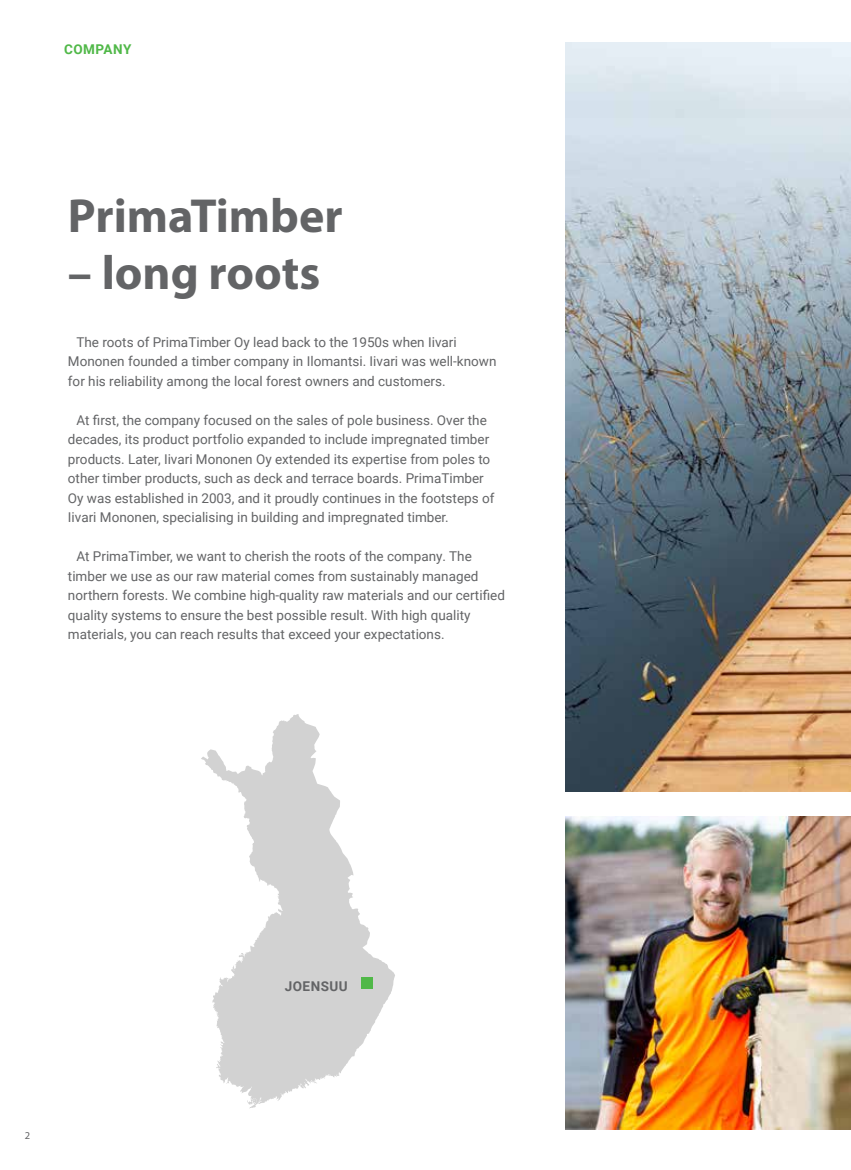
<style>
.page{position:relative;width:851px;height:1170px;background:#fff}
.page>*{position:absolute;margin:0;border:0;box-sizing:border-box;transform-origin:0 0}
.t1{font:700 48px "Myriad Pro";color:#636466}
.t2{font:13.5px/19.5px "Roboto";color:#636466}
.t3{font:700 13.5px "Roboto";letter-spacing:.035em;color:#50b848}
.t4{font:700 13.5px "Roboto";letter-spacing:.035em;color:#636466}
.t5{font:10.5px "Myriad Pro";color:#636466}
</style>
<div class="page">
<img style="left:565px;top:43px;width:285px;height:748px">
<img style="left:565px;top:816px;width:285px;height:313px">
<svg style="left:201px;top:714px;width:194px;height:394px;fill:#d6d6d6"></svg>
<div style="left:361px;top:977px;width:12px;height:12px;background:#50b848"></div>
<p class="t3" style="left:64px;top:40px;width:69px">COMPANY</p>
<h1 class="t1" style="left:68px;top:184px;width:276px">PrimaTimber</h1>
<h1 class="t1" style="left:68px;top:242px;width:254px">– long roots</h1>
<p class="t2" style="left:68px;top:331px;width:430px;text-indent:9px">The roots of PrimaTimber Oy lead back to the 1950s when Iivari<br>Mononen founded a timber company in Ilomantsi. Iivari was well-known for his reliability among the local forest owners and customers.</p>
<p class="t2" style="left:68px;top:409px;width:428px;text-indent:9px">At first, the company focused on the sales of pole business. Over the decades, its product portfolio expanded to include impregnated timber products. Later, Iivari Mononen Oy extended its expertise from poles to other timber products, such as deck and terrace boards. PrimaTimber Oy was established in 2003, and it proudly continues in the footsteps of Iivari Mononen, specialising in building and impregnated timber.</p>
<p class="t2" style="left:68px;top:546px;width:438px;text-indent:9px">At PrimaTimber, we want to cherish the roots of the company. The timber we use as our raw material comes from sustainably managed northern forests. We combine high-quality raw materials and our certified quality systems to ensure the best possible result. With high quality materials, you can reach results that exceed your expectations.</p>
<p class="t5" style="left:25px;top:1128px;width:7px">2</p>
<p class="t4" style="left:285px;top:976px;width:64px">JOENSUU</p>
</div>
